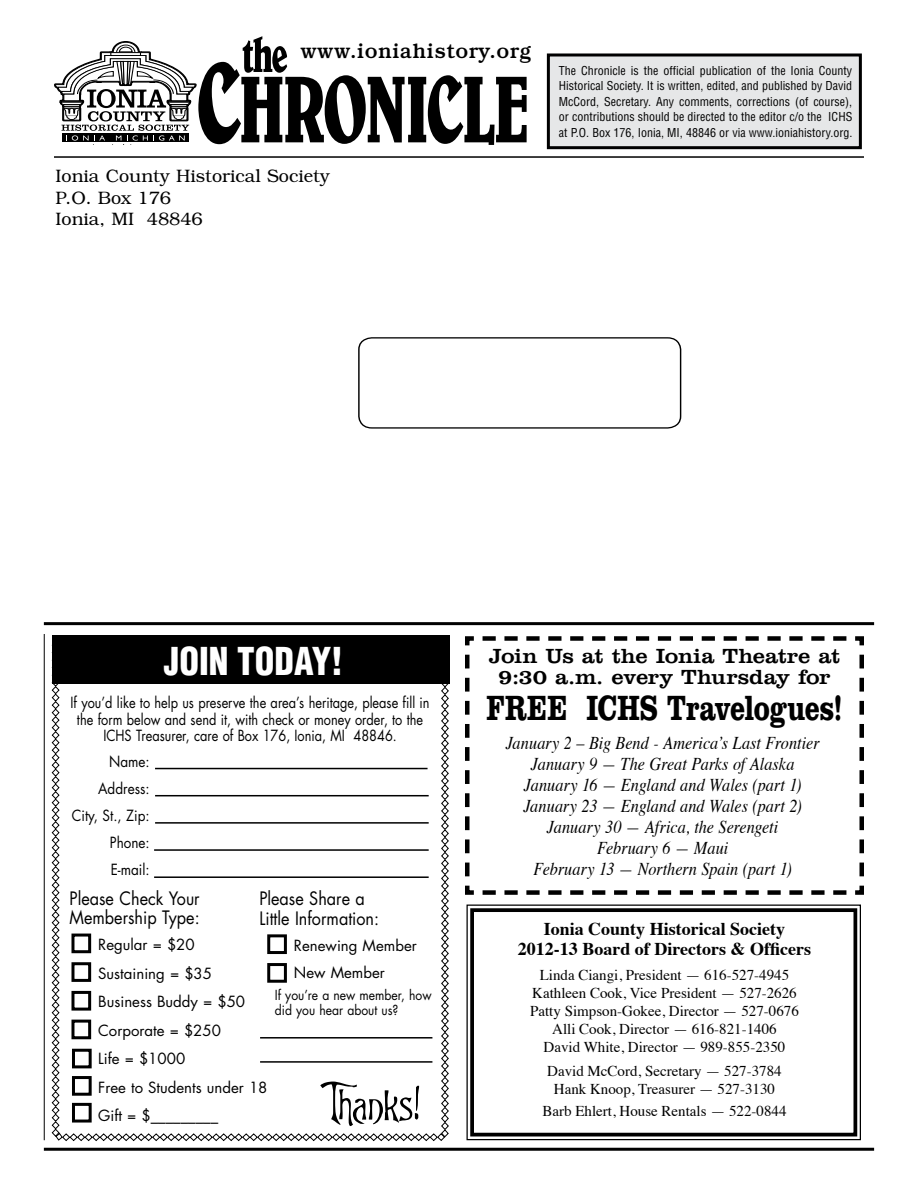
<style>
.page{position:relative;width:918px;height:1188px;background:#fff}
.page>*{position:absolute;margin:0;border:0;box-sizing:border-box;transform-origin:0 0}
.t1{font:900 condensed 37.5px "Helvetica";color:#fff;scale:.94 1}
.t2{font:700 36px "Clarendon BT";letter-spacing:-.01em;color:#000;scale:.75 1}
.t3{font:21px/21px "Clarendon BT";letter-spacing:-.01em;color:#000;text-align:center;scale:1.1 1}
.t4{font:500 21px "Bookman";letter-spacing:.025em;color:#000}
.t5{font:italic 18px/21px "Times";color:#000;text-align:center;scale:.9 1}
.t6{font:18px/19.5px "Futura";color:#000;scale:.9 1}
.t7{font:700 18px/19.5px "Times";color:#000;text-align:center}
.t8{font:300 18px/21.8px "Bookman";color:#000}
.t9{font:15px/18px "Times";color:#000;text-align:center}
.t10{font:15px/16.5px "Futura";color:#000;text-align:center;scale:.85 1}
.t11{font:15px/28.5px "Futura";color:#000}
.t12{font:15px/27px "Futura";color:#000;text-align:right;scale:.9 1}
.t13{font:13.5px/15px "Futura";color:#000;scale:.9 1}
.t14{font:condensed 12px/15.3px "Helvetica";color:#000;text-align:justify}
</style>
<div class="page">
<div style="left:52px;top:635px;width:397px;height:49px;background:#000"></div>
<svg style="left:51px;top:645px;width:398px;height:496px"></svg>
<div style="left:547px;top:53px;width:315px;height:96px;background:#e6e7e8;border:3px solid #000"></div>
<div style="left:358px;top:337px;width:323px;height:92px;border:1px solid #000;border-radius:12px"></div>
<hr style="left:54px;top:156px;width:810px;height:2px;background:#000">
<hr style="left:44px;top:634px;width:1px;height:506px;background:#000">
<hr style="left:44px;top:1148px;width:830px;height:3px;background:#000">
<hr style="left:44px;top:622px;width:830px;height:3px;background:#000">
<svg style="left:54px;top:36px;width:473px;height:109px"></svg>
<svg style="left:466px;top:904px;width:395px;height:237px"></svg>
<div style="left:470px;top:908px;width:387px;height:228px;border:4px solid #000"></div>
<svg style="left:465px;top:636px;width:399px;height:259px"></svg>
<h3 class="t4" style="left:300px;top:39px;width:233px">www.ioniahistory.org</h3>
<h3 class="t8" style="left:55px;top:165px;width:276px">Ionia County Historical Society<br>P.O. Box 176<br>Ionia, MI 48846</h3>
<p class="t14" style="left:559px;top:63px;width:295px">The Chronicle is the official publication of the Ionia County Historical Society. It is written, edited, and published by David McCord, Secretary. Any comments, corrections (of course), or contributions should be directed to the editor c/o the ICHS at P.O. Box 176, Ionia, MI, 48846 or via www.ioniahistory.org.</p>
<h1 class="t1" style="left:164px;top:637px;width:192px">JOIN TODAY!</h1>
<p class="t10" style="left:71px;top:694px;width:424px">If you’d like to help us preserve the area’s heritage, please fill in the form below and send it, with check or money order, to the<br>ICHS Treasurer, care of Box 176, Ionia, MI 48846.</p>
<p class="t12" style="left:72px;top:748px;width:88px">Name:<br>Address:<br>City, St., Zip:<br>Phone:<br>E-mail:</p>
<h3 class="t6" style="left:70px;top:888px;width:146px">Please Check Your<br>Membership Type:</h3>
<p class="t11" style="left:98px;top:930px;width:171px">Regular = $20<br>Sustaining = $35<br>Business Buddy = $50<br>Corporate = $250<br>Life = $1000<br>Free to Students under 18<br>Gift = $_________</p>
<h3 class="t6" style="left:259px;top:888px;width:135px">Please Share a<br>Little Information:</h3>
<p class="t11" style="left:294px;top:932px;width:124px;line-height:27px">Renewing Member<br>New Member</p>
<p class="t13" style="left:275px;top:987px;width:176px">If you’re a new member, how did you hear about us?</p>
<h3 class="t3" style="left:488px;top:645px;width:322px">Join Us at the Ionia Theatre at<br>9:30 a.m. every Thursday for</h3>
<h2 class="t2" style="left:487px;top:685px;width:476px">FREE ICHS Travelogues!</h2>
<p class="t5" style="left:506px;top:731px;width:350px">January 2 – Big Bend - America’s Last Frontier January 9 — The Great Parks of Alaska January 16 — England and Wales (part 1)<br>January 23 — England and Wales (part 2)<br>January 30 — Africa, the Serengeti<br>February 6 — Maui<br>February 13 — Northern Spain (part 1)</p>
<h3 class="t7" style="left:518px;top:918px;width:295px">Ionia County Historical Society<br>2012-13 Board of Directors &amp; Officers</h3>
<p class="t9" style="left:530px;top:964px;width:270px">Linda Ciangi, President — 616-527-4945<br>Kathleen Cook, Vice President — 527-2626<br>Patty Simpson-Gokee, Director — 527-0676<br>Alli Cook, Director — 616-821-1406<br>David White, Director — 989-855-2350</p>
<p class="t9" style="left:547px;top:1060px;width:236px">David McCord, Secretary — 527-3784<br>Hank Knoop, Treasurer — 527-3130</p>
<p class="t9" style="left:542px;top:1101px;width:246px">Barb Ehlert, House Rentals — 522-0844</p>
</div>
